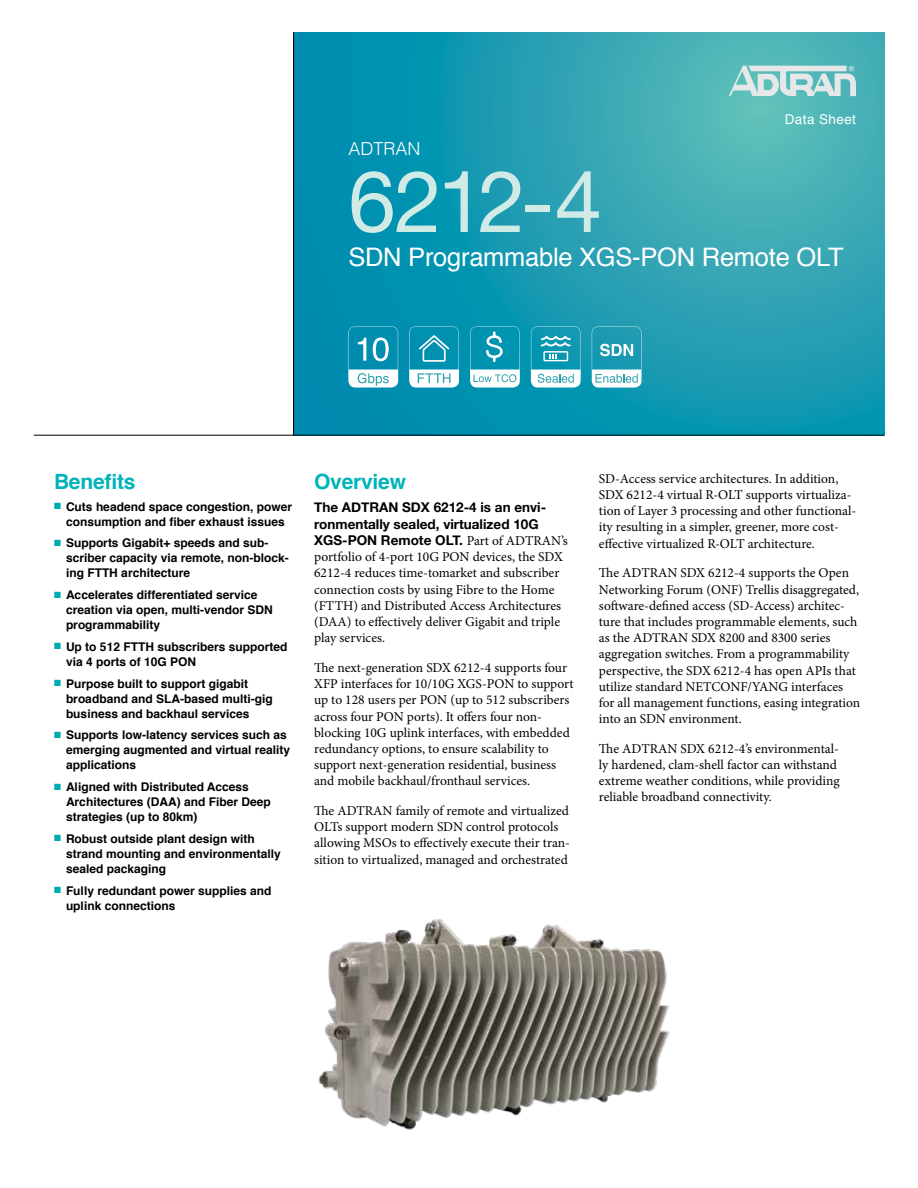
<style>
.page{position:relative;width:918px;height:1188px;background:#fff}
.page>*{position:absolute;margin:0;border:0;box-sizing:border-box;transform-origin:0 0}
.t1{font:85.5px "Helvetica Neue";color:#d0ebe6}
.t2{font:25.5px "Helvetica";letter-spacing:-.01em;color:#fff}
.t3{font:700 21px "Helvetica";letter-spacing:-.01em;color:#00b3ba}
.t4{font:300 18px "Helvetica";color:#fff}
.t5{font:13.5px/16.2px "Minion Pro";color:#000}
.t6{font:700 13.5px/16.5px "Helvetica Neue";color:#000}
.t7{font:13.5px "Helvetica";letter-spacing:.03em;color:#fff}
.t8{font:700 12px/15px "Helvetica";color:#000}
.s1{color:#00aab1}
.s2{font-family:"Minion Pro";font-weight:400}
</style>
<div class="page">
<svg style="left:294px;top:32px;width:590px;height:403px;background:#219db2"></svg>
<hr style="left:34px;top:435px;width:850px;height:1px;background:#000">
<hr style="left:293px;top:32px;width:1px;height:403px;background:#000">
<svg style="left:348px;top:326px;width:50px;height:62px"></svg>
<svg style="left:409px;top:326px;width:50px;height:62px"></svg>
<svg style="left:470px;top:326px;width:50px;height:62px"></svg>
<svg style="left:531px;top:326px;width:50px;height:62px"></svg>
<svg style="left:592px;top:326px;width:50px;height:62px"></svg>
<svg style="left:729px;top:66px;width:127px;height:30px;background:#aad4d4"></svg>
<img style="left:318px;top:919px;width:352px;height:211px">
<p class="t7" style="left:785px;top:109px;width:73px">Data Sheet</p>
<h3 class="t4" style="left:348px;top:134px;width:74px">ADTRAN</h3>
<h1 class="t1" style="left:348px;top:140px;width:255px">6212-4</h1>
<h2 class="t2" style="left:348px;top:238px;width:497px">SDN Programmable XGS-PON Remote OLT</h2>
<h3 class="t3" style="left:54px;top:464px;width:83px">Benefits</h3>
<p class="t8" style="left:54px;top:499px;width:240px;text-align:center"><span class="s1">■</span> Cuts headend space congestion, power consumption and fiber exhaust issues</p>
<p class="t8" style="left:66px;top:536px;width:224px;text-indent:-12px"><span class="s1">■</span> Supports Gigabit+ speeds and sub&shy;scriber capacity via remote, non-block&shy;ing FTTH architecture</p>
<p class="t8" style="left:66px;top:587px;width:208px;text-indent:-12px"><span class="s1">■</span> Accelerates differentiated service creation via open, multi-vendor SDN programmability</p>
<p class="t8" style="left:66px;top:639px;width:223px;text-indent:-12px"><span class="s1">■</span> Up to 512 FTTH subscribers supported via 4 ports of 10G PON</p>
<p class="t8" style="left:66px;top:676px;width:208px;text-indent:-12px"><span class="s1">■</span> Purpose built to support gigabit broadband and SLA-based multi-gig business and backhaul services</p>
<p class="t8" style="left:66px;top:728px;width:226px;text-indent:-12px"><span class="s1">■</span> Supports low-latency services such as emerging augmented and virtual reality applications</p>
<p class="t8" style="left:66px;top:779px;width:206px;text-indent:-12px"><span class="s1">■</span> Aligned with Distributed Access<br>Architectures (DAA) and Fiber Deep strategies (up to 80km)</p>
<p class="t8" style="left:66px;top:831px;width:216px;text-indent:-12px"><span class="s1">■</span> Robust outside plant design with strand mounting and environmentally sealed packaging</p>
<p class="t8" style="left:66px;top:883px;width:207px;text-indent:-12px"><span class="s1">■</span> Fully redundant power supplies and uplink connections</p>
<h3 class="t3" style="left:314px;top:464px;width:93px">Overview</h3>
<p class="t6" style="left:314px;top:499px;width:255px">The ADTRAN SDX 6212-4 is an envi&shy;ronmentally sealed, virtualized 10G<br>XGS-PON Remote OLT. <span class="s2">Part of ADTRAN’s</span></p>
<p class="t5" style="left:314px;top:549px;width:250px">portfolio of 4-port 10G PON devices, the SDX 6212-4 reduces time-tomarket and subscriber connection costs by using Fibre to the Home (FTTH) and Distributed Access Architectures (DAA) to effectively deliver Gigabit and triple play services.</p>
<p class="t5" style="left:314px;top:660px;width:261px">The next-generation SDX 6212-4 supports four XFP interfaces for 10/10G XGS-PON to support up to 128 users per PON (up to 512 subscribers across four PON ports). It offers four non&shy;blocking 10G uplink interfaces, with embedded redundancy options, to ensure scalability to support next-generation residential, business and mobile backhaul/fronthaul services.</p>
<p class="t5" style="left:314px;top:803px;width:257px">The ADTRAN family of remote and virtualized OLTs support modern SDN control protocols allowing MSOs to effectively execute their tran&shy;sition to virtualized, managed and orchestrated</p>
<p class="t5" style="left:599px;top:471px;width:259px">SD-Access service architectures. In addition, SDX 6212-4 virtual R-OLT supports virtualiza&shy;tion of Layer 3 processing and other functional&shy;ity resulting in a simpler, greener, more cost&shy;effective virtualized R-OLT architecture.</p>
<p class="t5" style="left:599px;top:565px;width:263px">The ADTRAN SDX 6212-4 supports the Open Networking Forum (ONF) Trellis disaggregated, software-defined access (SD-Access) architec&shy;ture that includes programmable elements, such as the ADTRAN SDX 8200 and 8300 series aggregation switches. From a programmability perspective, the SDX 6212-4 has open APIs that utilize standard NETCONF/YANG interfaces for all management functions, easing integration into an SDN environment.</p>
<p class="t5" style="left:599px;top:741px;width:242px">The ADTRAN SDX 6212-4’s environmental&shy;ly hardened, clam-shell factor can withstand extreme weather conditions, while providing reliable broadband connectivity.</p>
</div>
